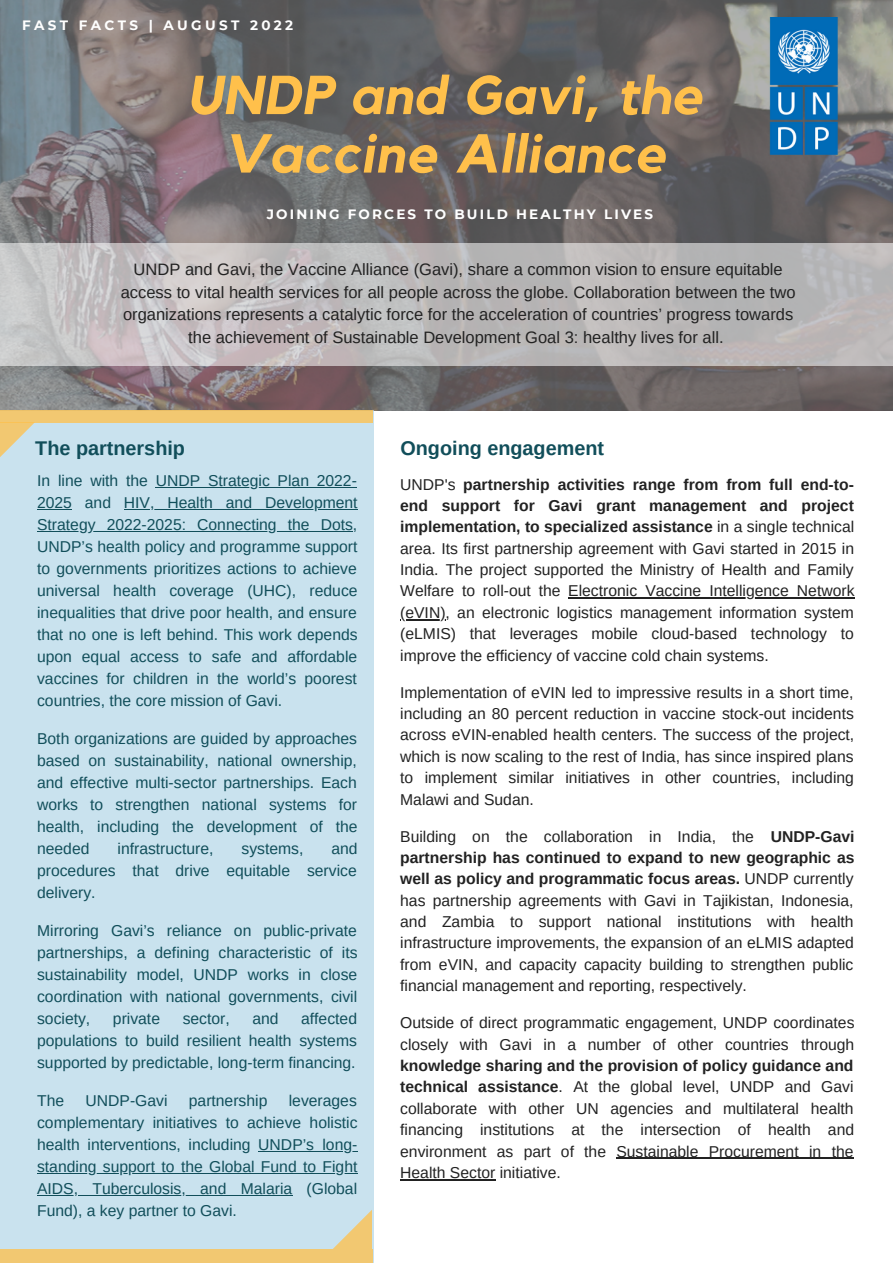
<style>
.page{position:relative;width:893px;height:1264px;background:#fff}
.page>*{position:absolute;margin:0;border:0;box-sizing:border-box;transform-origin:0 0}
.t1{font:italic 700 54.15px/58.5px "Kollektif";letter-spacing:.02em;color:#ffc04b;text-align:center}
.t2{font:700 19.8px "Arimo";color:#114e5a}
.t3{font:16.5px/22.5px "Arimo";color:#222;text-align:center}
.t4{font:15.75px/21.3px "Arimo";color:#222;text-align:justify}
.t5{font:15.75px/22px "Arimo";color:#114e5a;text-align:justify}
.t6{font:700 13.5px "Montserrat";letter-spacing:.16em;color:#fff}
.t7{font:700 13.5px "Montserrat";letter-spacing:.25em;color:#fff}
.s1{font-weight:700}
</style>
<div class="page">
<img style="left:0;top:0;width:892px;height:410px">
<div style="left:0;top:410px;width:373px;height:852px;background:#c9e2ee"></div>
<hr style="left:156px;top:487px;width:201px;height:1px;background:#114e5a">
<hr style="left:37px;top:509px;width:35px;height:1px;background:#114e5a">
<hr style="left:124px;top:509px;width:233px;height:1px;background:#114e5a">
<hr style="left:37px;top:531px;width:316px;height:1px;background:#114e5a">
<hr style="left:258px;top:1150px;width:99px;height:1px;background:#114e5a">
<hr style="left:37px;top:1172px;width:320px;height:1px;background:#114e5a">
<hr style="left:37px;top:1194px;width:255px;height:1px;background:#114e5a">
<svg style="left:0;top:243px;width:892px;height:123px;background:#bfbcbc"></svg>
<div style="left:0;top:410px;width:372px;height:12px;background:#f2c871"></div>
<div style="left:0;top:1248px;width:372px;height:14px;background:#f2c871"></div>
<hr style="left:568px;top:597px;width:286px;height:1px;background:#222">
<hr style="left:400px;top:619px;width:45px;height:1px;background:#222">
<hr style="left:616px;top:1157px;width:237px;height:1px;background:#222">
<hr style="left:400px;top:1178px;width:95px;height:2px;background:#222">
<svg style="left:0;top:422px;width:35px;height:35px"></svg>
<svg style="left:334px;top:1210px;width:38px;height:38px"></svg>
<img style="left:758px;top:18px;width:93px;height:145px">
<p class="t7" style="left:22px;top:17px;width:273px">FAST FACTS | AUGUST 2022</p>
<h1 class="t1" style="left:187px;top:68px;width:517px">UNDP and Gavi, the<br>Vaccine Alliance</h1>
<p class="t6" style="left:267px;top:206px;width:388px">JOINING FORCES TO BUILD HEALTHY LIVES</p>
<p class="t3" style="left:121px;top:258px;width:676px">UNDP and Gavi, the Vaccine Alliance (Gavi), share a common vision to ensure equitable access to vital health services for all people across the globe. Collaboration between the two organizations represents a catalytic force for the acceleration of countries’ progress towards the achievement of Sustainable Development Goal 3: healthy lives for all.</p>
<p class="t2" style="left:35px;top:437px;width:151px">The partnership</p>
<p class="t2" style="left:400px;top:437px;width:205px">Ongoing engagement</p>
<p class="t5" style="left:37px;top:469px;width:322px">In line with the UNDP Strategic Plan 2022- 2025 and HIV, Health and Development Strategy 2022-2025: Connecting the Dots, UNDP’s health policy and programme support to governments prioritizes actions to achieve universal health coverage (UHC), reduce inequalities that drive poor health, and ensure that no one is left behind. This work depends upon equal access to safe and affordable vaccines for children in the world’s poorest countries, the core mission of Gavi.</p>
<p class="t5" style="left:37px;top:727px;width:322px">Both organizations are guided by approaches based on sustainability, national ownership, and effective multi-sector partnerships. Each works to strengthen national systems for health, including the development of the needed</p>
<p class="t5" style="left:37px;top:837px;width:322px;text-indent:294px">and procedures that drive equitable service delivery.</p>
<p class="t5" style="left:37px;top:919px;width:322px">Mirroring Gavi’s reliance on public-private partnerships, a defining characteristic of its sustainability model, UNDP works in close coordination with national governments, civil society,</p>
<p class="t5" style="left:117px;top:837px;width:97px">infrastructure,</p>
<p class="t5" style="left:241px;top:837px;width:63px">systems,</p>
<p class="t5" style="left:37px;top:1007px;width:321px;text-indent:264px">affected populations to build resilient health systems supported by predictable, long-term financing.</p>
<p class="t5" style="left:37px;top:1089px;width:29px">The</p>
<p class="t5" style="left:85px;top:1089px;width:83px">UNDP-Gavi</p>
<p class="t5" style="left:189px;top:1089px;width:80px">partnership</p>
<p class="t5" style="left:113px;top:1007px;width:49px">private</p>
<p class="t5" style="left:183px;top:1007px;width:49px">sector,</p>
<p class="t5" style="left:252px;top:1007px;width:28px">and</p>
<p class="t5" style="left:37px;top:1089px;width:322px;text-indent:252px">leverages complementary initiatives to achieve holistic health interventions, including UNDP’s long&shy;standing support to the Global Fund to Fight AIDS, Tuberculosis, and Malaria (Global Fund), a key partner to Gavi.</p>
<p class="t4" style="left:400px;top:473px;width:456px">UNDP's <span class="s1">partnership activities range from from full end-to&shy;end support for Gavi grant management and project implementation, to specialized assistance</span> in a single technical area. Its first partnership agreement with Gavi started in 2015 in India. The project supported the Ministry of Health and Family Welfare to roll-out the Electronic Vaccine Intelligence Network (eVIN), an electronic logistics management information system (eLMIS) that leverages mobile cloud-based technology to improve the efficiency of vaccine cold chain systems.</p>
<p class="t4" style="left:400px;top:681px;width:455px">Implementation of eVIN led to impressive results in a short time, including an 80 percent reduction in vaccine stock-out incidents across eVIN-enabled health centers. The success of the project, which is now scaling to the rest of India, has since inspired plans to implement similar initiatives in other countries, including Malawi and Sudan.</p>
<p class="t4" style="left:400px;top:825px;width:456px">Building on the collaboration in India, the <span class="s1">UNDP-Gavi partnership has continued to expand to new geographic as well as policy and programmatic focus areas.</span> UNDP currently has partnership agreements with Gavi in Tajikistan, Indonesia, and Zambia to support national institutions with health infrastructure improvements, the expansion of an eLMIS adapted from eVIN, and capacity capacity building to strengthen public financial management and reporting, respectively.</p>
<p class="t4" style="left:400px;top:1012px;width:456px">Outside of direct programmatic engagement, UNDP coordinates closely with Gavi in a number of other countries through</p>
<p class="t4" style="left:400px;top:1054px;width:455px"><span class="s1">knowledge sharing and the provision of policy guidance and technical assistance</span>. At the global level, UNDP and Gavi collaborate with other UN agencies and multilateral health financing institutions at the intersection of health and environment as part of the Sustainable Procurement in the Health Sector initiative.</p>
</div>
